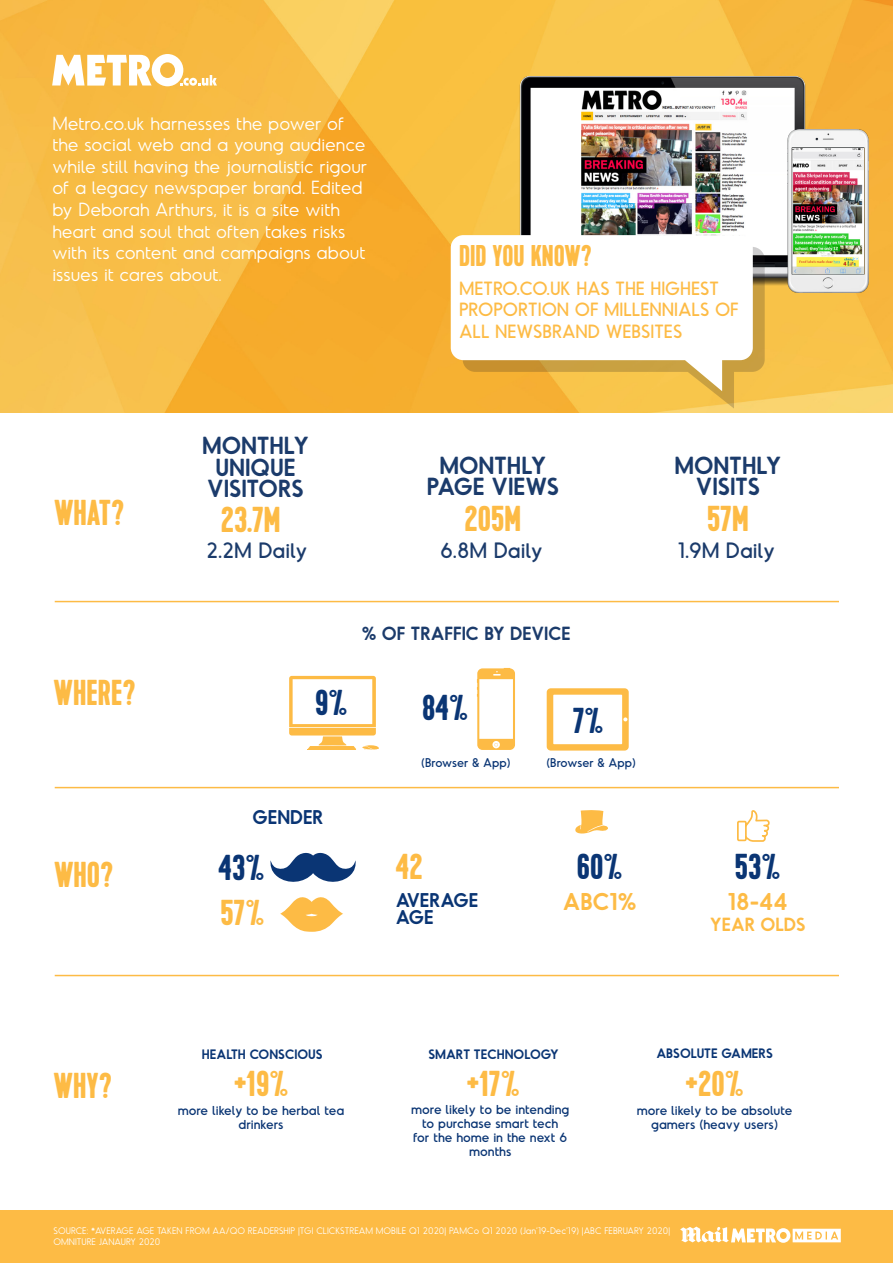
<style>
.page{position:relative;width:893px;height:1263px;background:#fff}
.page>*{position:absolute;margin:0;border:0;box-sizing:border-box;transform-origin:0 0}
.t1{font:700 36px "Kapra";color:#fdbb45}
.t2{font:700 36px "Kapra";color:#0a3574}
.t3{font:700 30px "Kapra";color:#fdbb45}
.t4{font:600 23.4px/21.8px "Odudo Soft";color:#1b3b6b;text-align:center}
.t5{font:600 22.95px "Odudo Soft";color:#fdbb45}
.t6{font:21px "Odudo Soft";color:#1b3b6b}
.t7{font:600 18.75px/17.4px "Odudo Soft";color:#0a3574}
.t8{font:18.15px/21.8px "Odudo Soft";color:#fdbb45}
.t9{font:300 18px/21.6px "Odudo Soft";color:#fff}
.t10{font:600 18px "Odudo Soft";color:#1b3b6b}
.t11{font:600 18px "Odudo Soft";color:#fdbb45}
.t12{font:12.9px/14px "Odudo Soft";color:#0a3574;text-align:center}
.t13{font:600 12.9px "Odudo Soft";color:#0a3574}
.t14{font:12px "Odudo Soft";color:#0a3574}
.t15{font:300 9px/10.8px "Odudo Soft";color:#fff}
</style>
<div class="page">
<img style="left:0;top:0;width:893px;height:412px">
<div style="left:0;top:1210px;width:893px;height:53px;background:#fdbb45"></div>
<svg style="left:52px;top:54px;width:165px;height:32px"></svg>
<svg style="left:547px;top:688px;width:82px;height:62px"></svg>
<svg style="left:289px;top:676px;width:90px;height:74px"></svg>
<svg style="left:477px;top:668px;width:38px;height:82px"></svg>
<svg style="left:575px;top:810px;width:33px;height:24px"></svg>
<svg style="left:280px;top:897px;width:63px;height:35px"></svg>
<svg style="left:270px;top:853px;width:86px;height:29px"></svg>
<svg style="left:737px;top:810px;width:33px;height:32px"></svg>
<img style="left:486px;top:77px;width:353px;height:213px">
<svg style="left:463px;top:247px;width:302px;height:162px"></svg>
<svg style="left:451px;top:235px;width:302px;height:156px"></svg>
<img style="left:787px;top:130px;width:81px;height:163px">
<hr style="left:55px;top:787px;width:784px;height:1px;background:#fdbb45">
<hr style="left:55px;top:975px;width:784px;height:1px;background:#fdbb45">
<hr style="left:55px;top:601px;width:784px;height:1px;background:#fdbb45">
<svg style="left:680px;top:1226px;width:161px;height:17px"></svg>
<p class="t9" style="left:52px;top:112px;width:316px">Metro.co.uk harnesses the power of the social web and a young audience while still having the journalistic rigour of a legacy newspaper brand. Edited by Deborah Arthurs, it is a site with heart and soul that often takes risks with its content and campaigns about issues it cares about.</p>
<p class="t1" style="left:54px;top:491px;width:72px">WHAT?</p>
<p class="t4" style="left:202px;top:434px;width:108px">MONTHLY<br>UNIQUE<br>VISITORS</p>
<p class="t1" style="left:221px;top:499px;width:61px">23.7M</p>
<p class="t6" style="left:206px;top:537px;width:103px">2.2M Daily</p>
<p class="t3" style="left:459px;top:238px;width:134px">DID YOU KNOW?</p>
<p class="t8" style="left:459px;top:277px;width:281px">METRO.CO.UK HAS THE HIGHEST<br>PROPORTION OF MILLENNIALS OF<br>ALL NEWSBRAND WEBSITES</p>
<p class="t4" style="left:427px;top:454px;width:134px">MONTHLY<br>PAGE VIEWS</p>
<p class="t1" style="left:465px;top:498px;width:58px">205M</p>
<p class="t6" style="left:440px;top:537px;width:105px">6.8M Daily</p>
<p class="t4" style="left:675px;top:454px;width:108px">MONTHLY<br>VISITS</p>
<p class="t1" style="left:707px;top:498px;width:43px">57M</p>
<p class="t6" style="left:678px;top:537px;width:99px">1.9M Daily</p>
<p class="t10" style="left:362px;top:622px;width:210px">% OF TRAFFIC BY DEVICE</p>
<p class="t1" style="left:54px;top:672px;width:84px">WHERE?</p>
<p class="t2" style="left:315px;top:682px;width:34px">9%</p>
<p class="t2" style="left:422px;top:686px;width:48px">84%</p>
<p class="t2" style="left:573px;top:700px;width:32px">7%</p>
<p class="t1" style="left:54px;top:853px;width:61px">WHO?</p>
<p class="t1" style="left:54px;top:1065px;width:60px">WHY?</p>
<p class="t7" style="left:252px;top:808px;width:72px">GENDER</p>
<p class="t2" style="left:218px;top:847px;width:48px">43%</p>
<p class="t1" style="left:221px;top:892px;width:45px">57%</p>
<p class="t13" style="left:202px;top:1046px;width:122px">HEALTH CONSCIOUS</p>
<p class="t1" style="left:234px;top:1062px;width:57px">+19%</p>
<p class="t12" style="left:178px;top:1103px;width:168px">more likely to be herbal tea drinkers</p>
<p class="t14" style="left:421px;top:755px;width:91px">(Browser &amp; App)</p>
<p class="t14" style="left:546px;top:755px;width:91px">(Browser &amp; App)</p>
<p class="t1" style="left:396px;top:846px;width:28px">42</p>
<p class="t2" style="left:577px;top:846px;width:47px">60%</p>
<p class="t2" style="left:735px;top:846px;width:47px">53%</p>
<p class="t7" style="left:396px;top:891px;width:84px">AVERAGE<br>AGE</p>
<p class="t5" style="left:563px;top:887px;width:75px">ABC1%</p>
<p class="t5" style="left:728px;top:887px;width:62px">18-44</p>
<p class="t11" style="left:710px;top:913px;width:97px">YEAR OLDS</p>
<p class="t13" style="left:428px;top:1046px;width:132px">SMART TECHNOLOGY</p>
<p class="t1" style="left:467px;top:1062px;width:55px">+17%</p>
<p class="t12" style="left:411px;top:1102px;width:160px">more likely to be intending to purchase smart tech<br>for the home in the next 6 months</p>
<p class="t13" style="left:656px;top:1045px;width:118px">ABSOLUTE GAMERS</p>
<p class="t1" style="left:685px;top:1062px;width:60px">+20%</p>
<p class="t12" style="left:637px;top:1103px;width:157px">more likely to be absolute gamers (heavy users)</p>
<p class="t15" style="left:54px;top:1225px;width:618px">SOURCE: *AVERAGE AGE TAKEN FROM AA/QO READERSHIP |TGI CLICKSTREAM MOBILE Q1 2020| PAMCo Q1 2020 (Jan’19-Dec’19) |ABC FEBRUARY 2020|<br>OMNITURE JANAURY 2020</p>
</div>
